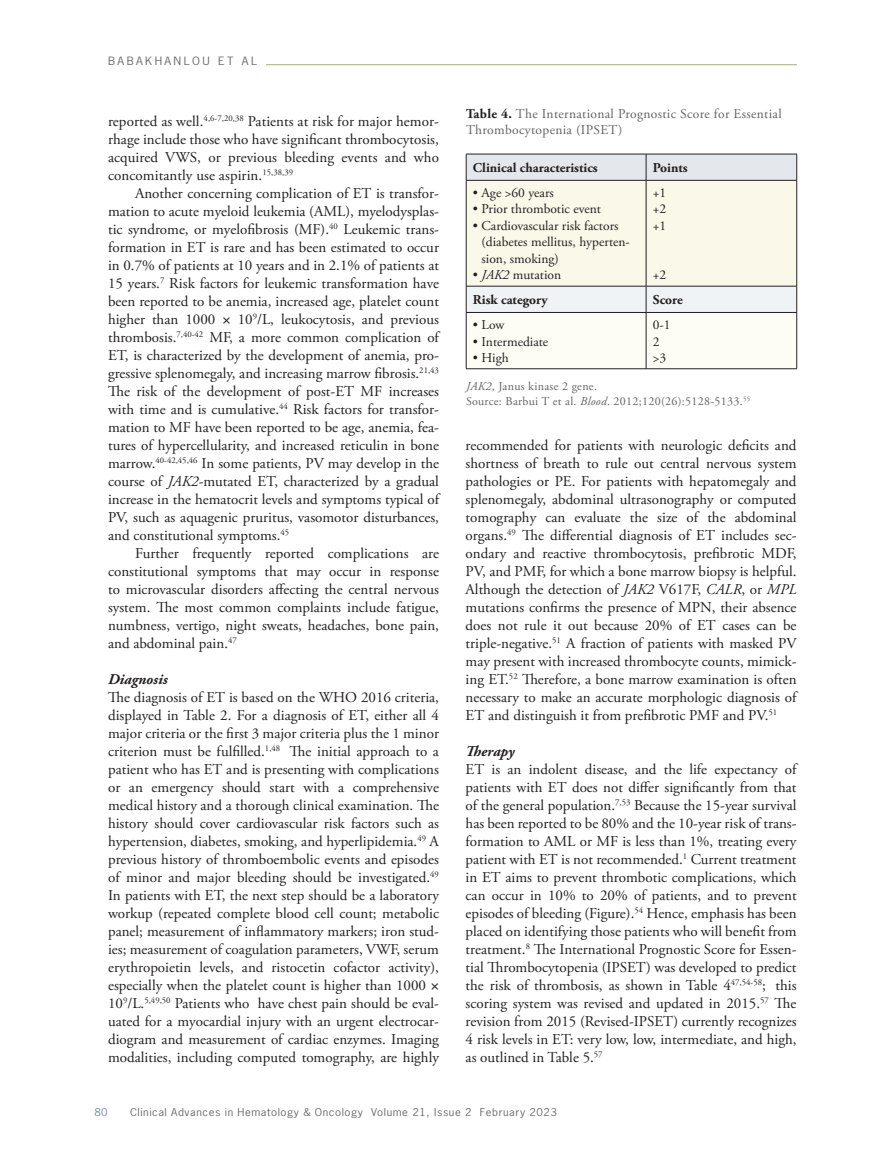
<style>
.page{position:relative;width:878px;height:1175px;background:#fff}
.page>*{position:absolute;margin:0;border:0;box-sizing:border-box;transform-origin:0 0}
.Text_Body_no_indent{font:15px/18px "Adobe Garamond Pro";color:#231f20;text-align:justify}
.Text_Body{font:15px/18px "Adobe Garamond Pro";color:#231f20;text-align:justify}
.B_Head{font:italic 700 15px "Adobe Garamond Pro";color:#231f20}
.Table{font:13.5px/16.5px "Adobe Garamond Pro";color:#231f20}
.Figure_Caption{font:13.5px/16.5px "Adobe Garamond Pro";letter-spacing:.025em;color:#636366}
.Table-2{font:700 13.5px "Adobe Garamond Pro";color:#231f20}
.Figure_Caption-2{font:12px "Adobe Garamond Pro";letter-spacing:.025em;color:#636366}
.t1{font:10.8px "News Gothic Std";letter-spacing:.2em;color:#6c6d70;scale:1.11 1}
.t2{font:10.2px "News Gothic Std";letter-spacing:.05em;color:#6c6d70;scale:1.11 1}
.t3{font:10.2px "News Gothic Std";color:#748ba5;scale:1.11 1}
.s1{font-style:italic}
.s2{font-weight:700;color:#231f20}
</style>
<div class="page">
<hr style="left:266px;top:64px;width:531px;height:1px;background:#a8b07a">
<svg style="left:466px;top:154px;width:331px;height:215px"></svg>
<hr style="left:466px;top:312px;width:180px;height:1px;background:#231f20">
<hr style="left:466px;top:313px;width:1px;height:55px;background:#231f20">
<hr style="left:646px;top:312px;width:150px;height:1px;background:#231f20">
<hr style="left:645px;top:313px;width:1px;height:55px;background:#231f20">
<hr style="left:796px;top:313px;width:1px;height:55px;background:#231f20">
<hr style="left:466px;top:368px;width:180px;height:1px;background:#231f20">
<hr style="left:646px;top:368px;width:150px;height:1px;background:#231f20">
<p class="t1" style="left:108px;top:54px;width:136px">BABAKHANLOU ET AL</p>
<p class="Text_Body" style="left:108px;top:113px;width:332px">reported as well.<sup>4,6-7,20,38</sup> Patients at risk for major hemor&shy;rhage include those who have significant thrombocytosis, acquired VWS, or previous bleeding events and who concomitantly use aspirin.<sup>15,38,39</sup></p>
<p class="Text_Body" style="left:108px;top:185px;width:332px;text-indent:27px">Another concerning complication of ET is transfor&shy;mation to acute myeloid leukemia (AML), myelodysplas&shy;tic syndrome, or myelofibrosis (MF).<sup>40</sup> Leukemic trans&shy;formation in ET is rare and has been estimated to occur in 0.7% of patients at 10 years and in 2.1% of patients at 15 years.<sup>7</sup> Risk factors for leukemic transformation have been reported to be anemia, increased age, platelet count higher than 1000</p>
<p class="Text_Body" style="left:108px;top:311px;width:332px;text-indent:130px">10<sup>9</sup>/L, leukocytosis, and previous thrombosis.<sup>7,40-42</sup> MF, a more common complication of ET, is characterized by the development of anemia, pro&shy;gressive splenomegaly, and increasing marrow fibrosis.<sup>21,43<br></sup>The risk of the development of post-ET MF increases with time and is cumulative.<sup>44</sup> Risk factors for transfor&shy;mation to MF have been reported to be age, anemia, fea&shy;tures of hypercellularity, and increased reticulin in bone marrow.<sup>40-42,45,46</sup> In some patients, PV may develop in the course of <span class="s1">JAK2</span>-mutated ET, characterized by a gradual increase in the hematocrit levels and symptoms typical of PV, such as aquagenic pruritus, vasomotor disturbances, and constitutional symptoms.<sup>45</sup></p>
<p class="Text_Body" style="left:108px;top:545px;width:332px;text-indent:27px">Further frequently reported complications are constitutional symptoms that may occur in response to microvascular disorders affecting the central nervous system. The most common complaints include fatigue, numbness, vertigo, night sweats, headaches, bone pain, and abdominal pain.<sup>47</sup></p>
<p class="B_Head" style="left:108px;top:671px;width:61px">Diagnosis</p>
<p class="Text_Body_no_indent" style="left:108px;top:689px;width:332px;text-align:left">The diagnosis of ET is based on the WHO 2016 criteria, displayed in Table 2. For a diagnosis of ET, either all 4 major criteria or the first 3 major criteria plus the 1 minor criterion must be fulfilled.<sup>1,48</sup> The initial approach to a patient who has ET and is presenting with complications or an emergency should start with a comprehensive medical history and a thorough clinical examination. The history should cover cardiovascular risk factors such as hypertension, diabetes, smoking, and hyperlipidemia.<sup>49</sup> A previous history of thromboembolic events and episodes of minor and major bleeding should be investigated.<sup>49<br></sup>In patients with ET, the next step should be a laboratory workup (repeated complete blood cell count; metabolic panel; measurement of inflammatory markers; iron stud&shy;ies; measurement of coagulation parameters, VWF, serum erythropoietin levels, and ristocetin cofactor activity), especially when the platelet count is higher than 1000<br>10<sup>9</sup>/L.<sup>5,49,50</sup> Patients who have chest pain should be eval&shy;uated for a myocardial injury with an urgent electrocar&shy;diogram and measurement of cardiac enzymes. Imaging modalities, including computed tomography, are highly</p>
<p class="Figure_Caption" style="left:466px;top:106px;width:317px"><span class="s2">Table 4.</span> The International Prognostic Score for Essential<br>Thrombocytopenia (IPSET)</p>
<p class="Table-2" style="left:473px;top:160px;width:126px">Clinical characteristics</p>
<p class="Table-2" style="left:652px;top:160px;width:36px">Points</p>
<p class="Table" style="left:473px;top:185px;width:82px">• Age &gt;60 years</p>
<p class="Table" style="left:473px;top:201px;width:130px">• Prior thrombotic event</p>
<p class="Table" style="left:481px;top:218px;width:150px;text-indent:-9px">• Cardiovascular risk factors (diabetes mellitus, hyperten&shy;sion, smoking)</p>
<p class="Table" style="left:473px;top:267px;width:90px">• <span class="s1">JAK2</span> mutation</p>
<p class="Table" style="left:652px;top:185px;width:15px">+1</p>
<p class="Table" style="left:652px;top:201px;width:15px">+2</p>
<p class="Table" style="left:652px;top:218px;width:15px">+1</p>
<p class="Table" style="left:652px;top:267px;width:15px">+2</p>
<p class="Table-2" style="left:473px;top:292px;width:76px">Risk category</p>
<p class="Table-2" style="left:652px;top:292px;width:31px">Score</p>
<p class="Table" style="left:473px;top:317px;width:33px">• Low</p>
<p class="Table" style="left:473px;top:333px;width:77px">• Intermediate</p>
<p class="Table" style="left:473px;top:350px;width:37px">• High</p>
<p class="Table" style="left:652px;top:317px;width:19px">0-1</p>
<p class="Table" style="left:652px;top:333px;width:8px">2</p>
<p class="Table" style="left:652px;top:350px;width:15px">&gt;3</p>
<p class="Figure_Caption-2" style="left:466px;top:379px;width:132px"><span class="s1">JAK2</span>, Janus kinase 2 gene.</p>
<p class="Figure_Caption-2" style="left:466px;top:394px;width:286px">Source: Barbui T et al. <span class="s1">Blood</span>. 2012;120(26):5128-5133.<sup>55</sup></p>
<p class="Text_Body_no_indent" style="left:465px;top:437px;width:332px">recommended for patients with neurologic deficits and shortness of breath to rule out central nervous system pathologies or PE. For patients with hepatomegaly and splenomegaly, abdominal ultrasonography or computed tomography can evaluate the size of the abdominal organs.<sup>49</sup> The differential diagnosis of ET includes sec&shy;ondary and reactive thrombocytosis, prefibrotic MDF, PV, and PMF, for which a bone marrow biopsy is helpful.<br>Although the detection of <span class="s1">JAK2</span> V617F, <span class="s1">CALR</span>, or <span class="s1">MPL </span>mutations confirms the presence of MPN, their absence does not rule it out because 20% of ET cases can be triple-negative.<sup>51</sup> A fraction of patients with masked PV may present with increased thrombocyte counts, mimick&shy;ing ET.<sup>52</sup> Therefore, a bone marrow examination is often necessary to make an accurate morphologic diagnosis of ET and distinguish it from prefibrotic PMF and PV.<sup>51</sup></p>
<p class="B_Head" style="left:465px;top:743px;width:50px">Therapy</p>
<p class="Text_Body_no_indent" style="left:465px;top:761px;width:332px">ET is an indolent disease, and the life expectancy of patients with ET does not differ significantly from that of the general population.<sup>7,53</sup> Because the 15-year survival has been reported to be 80% and the 10-year risk of trans&shy;formation to AML or MF is less than 1%, treating every patient with ET is not recommended.<sup>1</sup> Current treatment in ET aims to prevent thrombotic complications, which can occur in 10% to 20% of patients, and to prevent episodes of bleeding (Figure).<sup>54</sup> Hence, emphasis has been placed on identifying those patients who will benefit from treatment.<sup>8</sup> The International Prognostic Score for Essen&shy;tial Thrombocytopenia (IPSET) was developed to predict the risk of thrombosis, as shown in Table 4<sup>47,54-58</sup>; this scoring system was revised and updated in 2015.<sup>57</sup> The revision from 2015 (Revised-IPSET) currently recognizes 4 risk levels in ET: very low, low, intermediate, and high, as outlined in Table 5.<sup>57</sup></p>
<p class="t3" style="left:94px;top:1105px;width:13px">80</p>
<p class="t2" style="left:130px;top:1105px;width:386px">Clinical Advances in Hematology &amp; Oncology Volume 21, Issue 2 February 2023</p>
</div>
